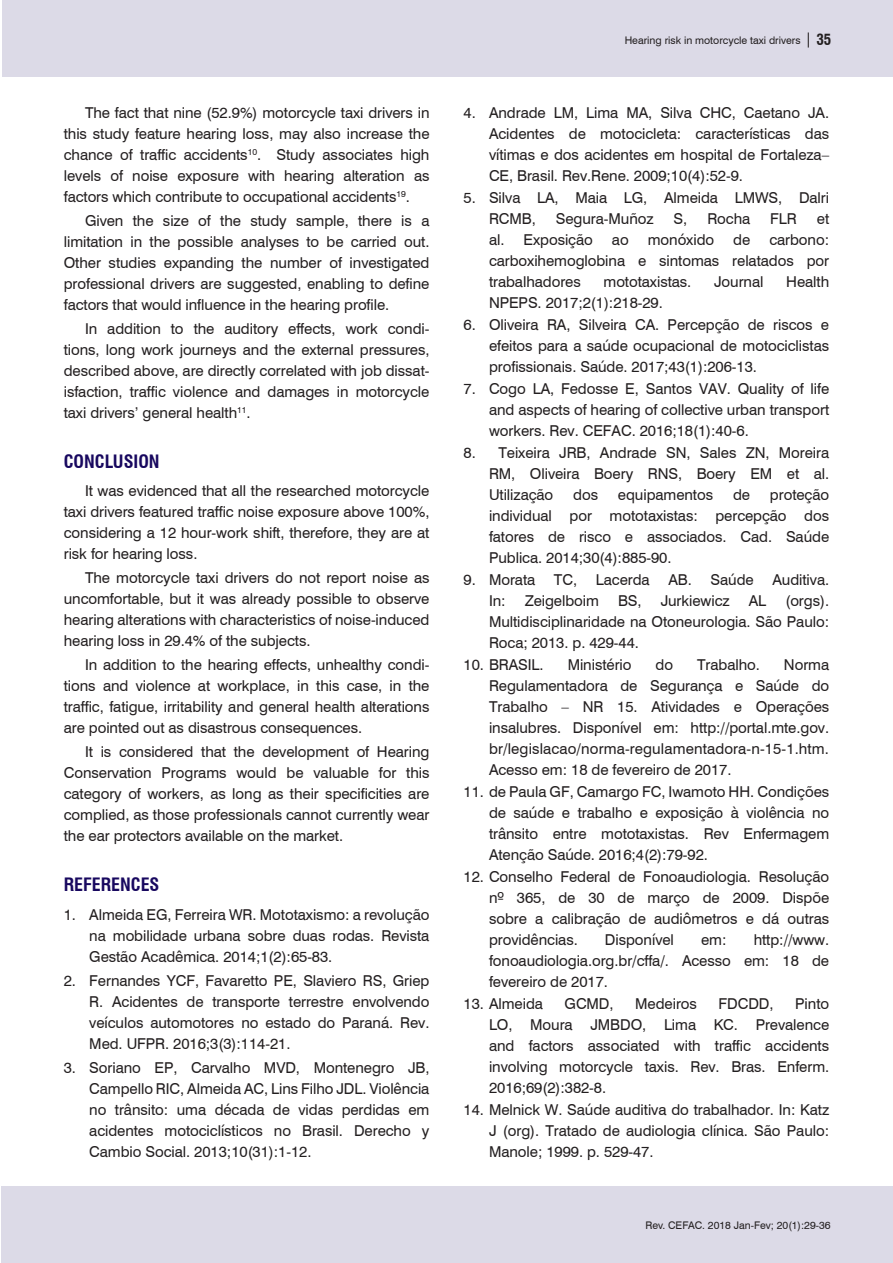
<style>
.page{position:relative;width:893px;height:1263px;background:#fff}
.page>*{position:absolute;margin:0;border:0;box-sizing:border-box;transform-origin:0 0}
.Nivel_1{font:700 condensed 18px "Swiss 721 BT";color:#18085f}
.Corpo_do_texto_INGL{font:15px/21px "Swiss 721 BT";letter-spacing:-.005em;color:#231f20;text-align:justify}
.t1{font:10.5px "Swiss 721 BT";color:#231f20}
.s1{font-size:15px}
.s2{font-weight:700;font-stretch:condensed;font-size:15px}
</style>
<div class="page">
<div style="left:1px;top:1186px;width:892px;height:77px;background:#dcdae7"></div>
<div style="left:2px;top:0;width:891px;height:77px;background:#dcdae7"></div>
<p class="Corpo_do_texto_INGL" style="left:64px;top:101px;width:367px;text-indent:21px">The fact that nine (52.9%) motorcycle taxi drivers in this study feature hearing loss, may also increase the chance of traffic accidents<sup>10</sup>. Study associates high levels of noise exposure with hearing alteration as factors which contribute to occupational accidents<sup>19</sup>.</p>
<p class="Corpo_do_texto_INGL" style="left:64px;top:209px;width:367px;text-indent:21px">Given the size of the study sample, there is a limitation in the possible analyses to be carried out.<br>Other studies expanding the number of investigated professional drivers are suggested, enabling to define factors that would influence in the hearing profile.</p>
<p class="Corpo_do_texto_INGL" style="left:64px;top:317px;width:367px;text-indent:21px">In addition to the auditory effects, work condi&shy;tions, long work journeys and the external pressures, described above, are directly correlated with job dissat&shy;isfaction, traffic violence and damages in motorcycle taxi drivers’ general health<sup>11</sup>.</p>
<p class="Nivel_1" style="left:64px;top:451px;width:97px">CONCLUSION</p>
<p class="Corpo_do_texto_INGL" style="left:64px;top:480px;width:367px;text-indent:21px">It was evidenced that all the researched motorcycle taxi drivers featured traffic noise exposure above 100%, considering a 12 hour-work shift, therefore, they are at risk for hearing loss.</p>
<p class="Corpo_do_texto_INGL" style="left:64px;top:567px;width:367px;text-indent:21px">The motorcycle taxi drivers do not report noise as uncomfortable, but it was already possible to observe hearing alterations with characteristics of noise-induced hearing loss in 29.4% of the subjects.</p>
<p class="Corpo_do_texto_INGL" style="left:64px;top:654px;width:367px;text-indent:21px">In addition to the hearing effects, unhealthy condi&shy;tions and violence at workplace, in this case, in the traffic, fatigue, irritability and general health alterations are pointed out as disastrous consequences.</p>
<p class="Corpo_do_texto_INGL" style="left:64px;top:741px;width:367px;text-indent:21px">It is considered that the development of Hearing Conservation Programs would be valuable for this category of workers, as long as their specificities are complied, as those professionals cannot currently wear the ear protectors available on the market.</p>
<p class="Nivel_1" style="left:64px;top:874px;width:97px">REFERENCES</p>
<p class="Corpo_do_texto_INGL" style="left:89px;top:903px;width:342px;text-indent:-26px">1. Almeida EG, Ferreira WR. Mototaxismo: a revolução na mobilidade urbana sobre duas rodas. Revista Gestão Acadêmica. 2014;1(2):65-83.</p>
<p class="Corpo_do_texto_INGL" style="left:89px;top:969px;width:342px;text-indent:-26px">2. Fernandes YCF, Favaretto PE, Slaviero RS, Griep R. Acidentes de transporte terrestre envolvendo veículos automotores no estado do Paraná. Rev.<br>Med. UFPR. 2016;3(3):114-21.</p>
<p class="Corpo_do_texto_INGL" style="left:89px;top:1056px;width:342px;text-indent:-26px">3. Soriano EP, Carvalho MVD, Montenegro JB, Campello RIC, Almeida AC, Lins Filho JDL. Violência no trânsito: uma década de vidas perdidas em acidentes motociclísticos no Brasil. Derecho y Cambio Social. 2013;10(31):1-12.</p>
<p class="t1" style="left:625px;top:33px;width:208px">Hearing risk in motorcycle taxi drivers <span class="s1">|</span> <span class="s2">35</span></p>
<p class="Corpo_do_texto_INGL" style="left:489px;top:101px;width:342px;text-indent:-26px">4. Andrade LM, Lima MA, Silva CHC, Caetano JA.<br>Acidentes de motocicleta: características das vítimas e dos acidentes em hospital de Fortaleza– CE, Brasil. Rev.Rene. 2009;10(4):52-9.</p>
<p class="Corpo_do_texto_INGL" style="left:489px;top:186px;width:342px;text-indent:-26px">5. Silva LA, Maia LG, Almeida LMWS, Dalri<br>RCMB,</p>
<p class="Corpo_do_texto_INGL" style="left:556px;top:207px;width:99px">Segura-Muñoz</p>
<p class="Corpo_do_texto_INGL" style="left:674px;top:207px;width:15px">S,</p>
<p class="Corpo_do_texto_INGL" style="left:707px;top:207px;width:44px">Rocha</p>
<p class="Corpo_do_texto_INGL" style="left:770px;top:207px;width:28px">FLR</p>
<p class="Corpo_do_texto_INGL" style="left:817px;top:207px;width:14px">et</p>
<p class="Corpo_do_texto_INGL" style="left:489px;top:228px;width:105px">al. Exposição</p>
<p class="Corpo_do_texto_INGL" style="left:612px;top:228px;width:18px">ao</p>
<p class="Corpo_do_texto_INGL" style="left:648px;top:228px;width:68px">monóxido</p>
<p class="Corpo_do_texto_INGL" style="left:733px;top:228px;width:19px">de</p>
<p class="Corpo_do_texto_INGL" style="left:489px;top:228px;width:342px;text-indent:280px">carbono: carboxihemoglobina e sintomas relatados por trabalhadores</p>
<p class="Corpo_do_texto_INGL" style="left:604px;top:270px;width:89px">mototaxistas.</p>
<p class="Corpo_do_texto_INGL" style="left:714px;top:270px;width:51px">Journal</p>
<p class="Corpo_do_texto_INGL" style="left:786px;top:270px;width:44px">Health</p>
<p class="Corpo_do_texto_INGL" style="left:489px;top:291px;width:175px">NPEPS. 2017;2(1):218-29.</p>
<p class="Corpo_do_texto_INGL" style="left:489px;top:313px;width:342px;text-indent:-26px">6. Oliveira RA, Silveira CA. Percepção de riscos e efeitos para a saúde ocupacional de motociclistas profissionais. Saúde. 2017;43(1):206-13.</p>
<p class="Corpo_do_texto_INGL" style="left:489px;top:377px;width:342px;text-indent:-26px">7. Cogo LA, Fedosse E, Santos VAV. Quality of life and aspects of hearing of collective urban transport workers. Rev. CEFAC. 2016;18(1):40-6.</p>
<p class="Corpo_do_texto_INGL" style="left:489px;top:441px;width:342px;text-indent:-26px">8. Teixeira JRB, Andrade SN, Sales ZN, Moreira RM, Oliveira Boery RNS, Boery EM et al.<br>Utilização</p>
<p class="Corpo_do_texto_INGL" style="left:489px;top:483px;width:342px;text-indent:281px">proteção individual por mototaxistas: percepção dos fatores de risco e associados. Cad. Saúde Publica. 2014;30(4):885-90.</p>
<p class="Corpo_do_texto_INGL" style="left:489px;top:568px;width:342px;text-indent:-26px">9. Morata TC, Lacerda AB. Saúde Auditiva.<br>In:</p>
<p class="Corpo_do_texto_INGL" style="left:573px;top:483px;width:26px">dos</p>
<p class="Corpo_do_texto_INGL" style="left:618px;top:483px;width:97px">equipamentos</p>
<p class="Corpo_do_texto_INGL" style="left:733px;top:483px;width:19px">de</p>
<p class="Corpo_do_texto_INGL" style="left:525px;top:589px;width:76px">Zeigelboim</p>
<p class="Corpo_do_texto_INGL" style="left:618px;top:589px;width:25px">BS,</p>
<p class="Corpo_do_texto_INGL" style="left:661px;top:589px;width:71px">Jurkiewicz</p>
<p class="Corpo_do_texto_INGL" style="left:749px;top:589px;width:19px">AL</p>
<p class="Corpo_do_texto_INGL" style="left:489px;top:589px;width:342px;text-indent:296px">(orgs).<br>Multidisciplinaridade na Otoneurologia. São Paulo:<br>Roca; 2013. p. 429-44.</p>
<p class="Corpo_do_texto_INGL" style="left:463px;top:653px;width:82px">10. BRASIL.</p>
<p class="Corpo_do_texto_INGL" style="left:568px;top:653px;width:65px">Ministério</p>
<p class="Corpo_do_texto_INGL" style="left:655px;top:653px;width:19px">do</p>
<p class="Corpo_do_texto_INGL" style="left:697px;top:653px;width:64px">Trabalho.</p>
<p class="Corpo_do_texto_INGL" style="left:489px;top:653px;width:342px;text-indent:295px">Norma Regulamentadora de Segurança e Saúde do Trabalho – NR 15. Atividades e Operações insalubres. Disponível em: http://portal.mte.gov. br/legislacao/norma-regulamentadora-n-15-1.htm.<br>Acesso em: 18 de fevereiro de 2017.</p>
<p class="Corpo_do_texto_INGL" style="left:489px;top:780px;width:342px;text-indent:-26px">11. de Paula GF, Camargo FC, Iwamoto HH. Condições de saúde e trabalho e exposição à violência no trânsito entre mototaxistas. Rev Enfermagem Atenção Saúde. 2016;4(2):79-92.</p>
<p class="Corpo_do_texto_INGL" style="left:489px;top:865px;width:342px;text-indent:-26px">12. Conselho Federal de Fonoaudiologia. Resolução nº 365, de 30 de março de 2009. Dispõe sobre a calibração de audiômetros e dá outras providências.</p>
<p class="Corpo_do_texto_INGL" style="left:605px;top:928px;width:70px">Disponível</p>
<p class="Corpo_do_texto_INGL" style="left:701px;top:928px;width:27px">em:</p>
<p class="Corpo_do_texto_INGL" style="left:489px;top:928px;width:342px;text-indent:265px">http://www. fonoaudiologia.org.br/cffa/. Acesso em: 18 de fevereiro de 2017.</p>
<p class="Corpo_do_texto_INGL" style="left:463px;top:992px;width:81px">13. Almeida</p>
<p class="Corpo_do_texto_INGL" style="left:565px;top:992px;width:51px">GCMD,</p>
<p class="Corpo_do_texto_INGL" style="left:635px;top:992px;width:63px">Medeiros</p>
<p class="Corpo_do_texto_INGL" style="left:719px;top:992px;width:56px">FDCDD,</p>
<p class="Corpo_do_texto_INGL" style="left:489px;top:992px;width:342px;text-indent:306px">Pinto LO, Moura JMBDO, Lima KC. Prevalence and factors associated with traffic accidents involving motorcycle taxis. Rev. Bras. Enferm.<br>2016;69(2):382-8.</p>
<p class="Corpo_do_texto_INGL" style="left:489px;top:1098px;width:342px;text-indent:-26px">14. Melnick W. Saúde auditiva do trabalhador. In: Katz J (org). Tratado de audiologia clínica. São Paulo:<br>Manole; 1999. p. 529-47.</p>
<p class="t1" style="left:645px;top:1218px;width:187px">Rev. CEFAC. 2018 Jan-Fev; 20(1):29-36</p>
</div>
